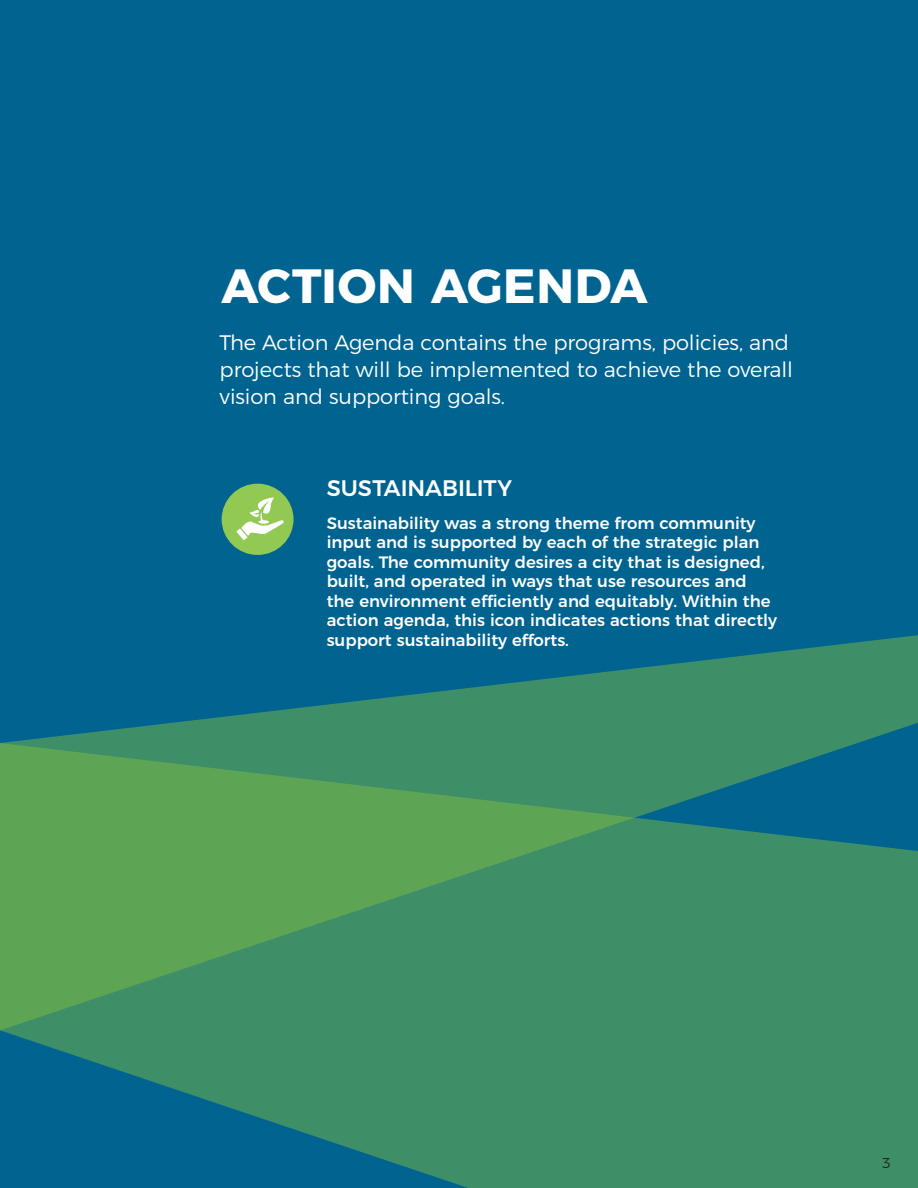
<style>
.page{position:relative;width:918px;height:1188px;background:#006390}
.page>*{position:absolute;margin:0;border:0;box-sizing:border-box;transform-origin:0 0}
.t1{font:700 48px "Montserrat";letter-spacing:.015em;color:#fff}
.t2{font:500 22.5px "Montserrat";color:#fff}
.t3{font:300 21px/27px "Montserrat";letter-spacing:-.005em;color:#fff}
.P-1_1_bigger{font:500 16.5px/19.5px "Montserrat";color:#fff}
.t4{font:300 14.25px "Montserrat";color:#231f20}
</style>
<div class="page">
<svg style="left:0;top:1030px;width:918px;height:158px;fill:#3e8f68"></svg>
<svg style="left:0;top:635px;width:918px;height:395px;fill:#3e8f68"></svg>
<div style="left:222px;top:484px;width:72px;height:71px;background:#91c953;border-radius:50%"></div>
<svg style="left:236px;top:497px;width:48px;height:43px"></svg>
<svg style="left:258px;top:520px;width:11px;height:4px"></svg>
<p class="t1" style="left:222px;top:246px;width:428px">ACTION AGENDA</p>
<p class="t3" style="left:220px;top:327px;width:575px">The Action Agenda contains the programs, policies, and projects that will be implemented to achieve the overall vision and supporting goals.</p>
<h2 class="t2" style="left:327px;top:470px;width:187px">SUSTAINABILITY</h2>
<p class="P-1_1_bigger" style="left:327px;top:512px;width:452px">Sustainability was a strong theme from community input and is supported by each of the strategic plan goals. The community desires a city that is designed, built, and operated in ways that use resources and the environment efficiently and equitably. Within the action agenda, this icon indicates actions that directly support sustainability efforts.</p>
<p class="t4" style="left:882px;top:1152px;width:10px">3</p>
</div>
